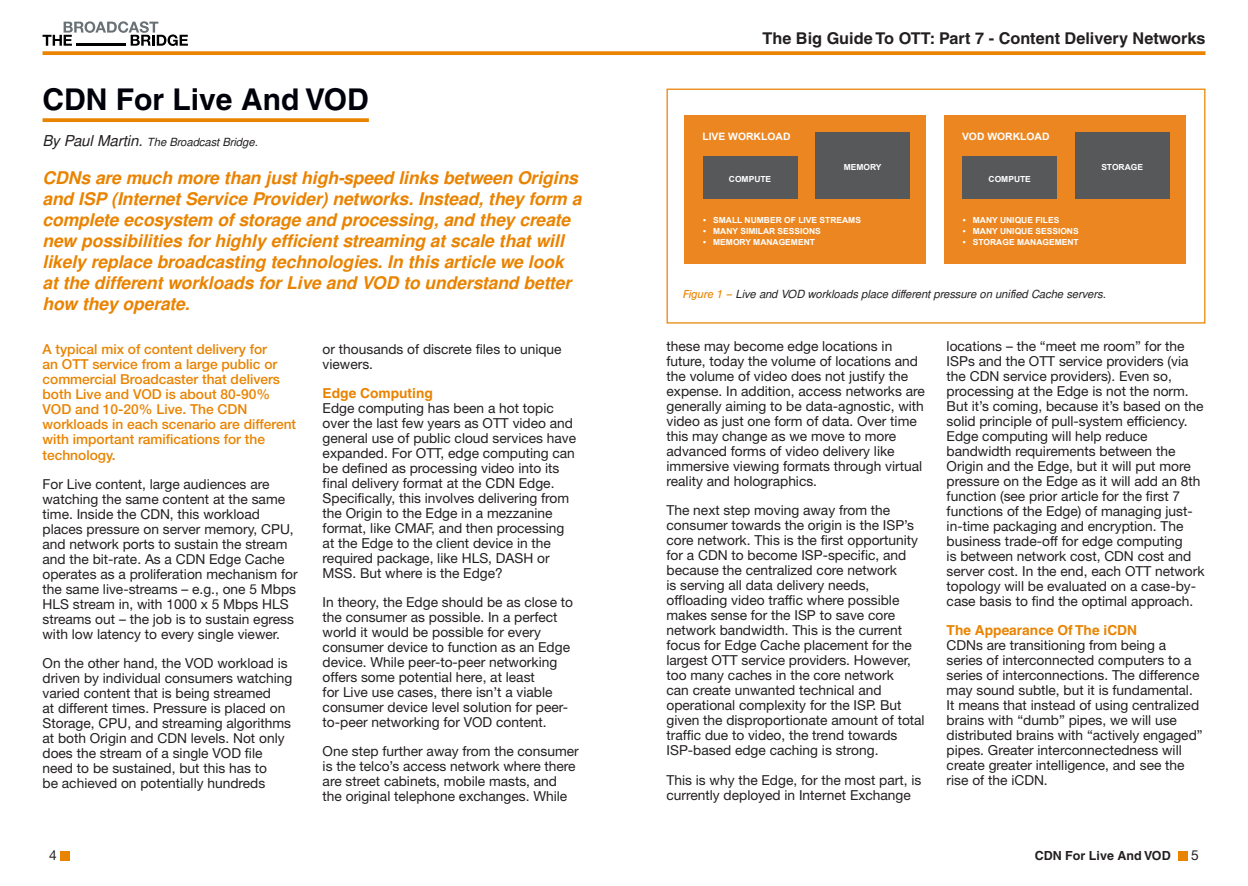
<style>
.page{position:relative;width:1248px;height:886px;background:#fff}
.page>*{position:absolute;margin:0;border:0;box-sizing:border-box;transform-origin:0 0}
.t1{font:700 30px "Helvetica";color:#00000a}
.t2{font:italic 700 17.5px/21px "Free Sans";color:#e98300}
.t3{font:700 16.25px "Helvetica";color:#231f20}
.Body{font:13.75px/15px "Helvetica Neue";color:#231f20}
.Body-2{font:500 13.75px/15px "Helvetica Neue";color:#e98300}
.Paragraph_Headings{font:700 13.75px "Helvetica";color:#e98300}
.Body-3{font:700 12.5px "Helvetica";color:#231f20}
.t4{font:italic 11.25px "Free Sans";color:#231f20}
.t5{font:700 10.12px "Arial";color:#fff}
.t6{font:700 8.38px "Arial";color:#fff}
.s1{font-size:15px}
.s2{font-family:"Helvetica BQ";color:#e98300}
</style>
<div class="page">
<svg style="left:43px;top:21px;width:145px;height:25px"></svg>
<hr style="left:76px;top:43px;width:50px;height:3px;background:#000001">
<svg style="left:43px;top:51px;width:1162px;height:4px;background:#ea8b11"></svg>
<div style="left:60px;top:850px;width:10px;height:10px;background:#e98300"></div>
<div style="left:1177px;top:850px;width:10px;height:10px;background:#e98300"></div>
<svg style="left:43px;top:118px;width:326px;height:4px"></svg>
<div style="left:666px;top:89px;width:539px;height:234px;background:#fff;border:1px solid #e98300"></div>
<div style="left:684px;top:115px;width:242px;height:149px;background:#ec8621"></div>
<div style="left:702px;top:157px;width:95px;height:42px;background:#57585a"></div>
<div style="left:815px;top:133px;width:94px;height:66px;background:#57585a"></div>
<div style="left:944px;top:115px;width:241px;height:149px;background:#ec8621"></div>
<div style="left:962px;top:157px;width:95px;height:42px;background:#57585a"></div>
<div style="left:1074px;top:133px;width:95px;height:66px;background:#57585a"></div>
<p class="t1" style="left:43px;top:81px;width:328px">CDN For Live And VOD</p>
<p class="t4" style="left:43px;top:134px;width:217px"><span class="s1">By Paul Martin.</span> The Broadcast Bridge.</p>
<p class="t2" style="left:43px;top:167px;width:540px">CDNs are much more than just high-speed links between Origins and ISP (Internet Service Provider) networks. Instead, they form a complete ecosystem of storage and processing, and they create new possibilities for highly efficient streaming at scale that will likely replace broadcasting technologies. In this article we look at the different workloads for Live and VOD to understand better how they operate.</p>
<p class="Body-2" style="left:43px;top:342px;width:255px">A typical mix of content delivery for<br>an OTT service from a large public or commercial Broadcaster that delivers both Live and VOD is about 80-90%<br>VOD and 10-20% Live. The CDN workloads in each scenario are different with important ramifications for the technology.</p>
<p class="Body" style="left:43px;top:476px;width:256px">For Live content, large audiences are watching the same content at the same time. Inside the CDN, this workload places pressure on server memory, CPU, and network ports to sustain the stream and the bit-rate. As a CDN Edge Cache operates as a proliferation mechanism for the same live-streams – e.g., one 5 Mbps HLS stream in, with 1000 x 5 Mbps HLS streams out – the job is to sustain egress with low latency to every single viewer.</p>
<p class="Body" style="left:43px;top:655px;width:251px">On the other hand, the VOD workload is driven by individual consumers watching varied content that is being streamed<br>at different times. Pressure is placed on Storage, CPU, and streaming algorithms at both Origin and CDN levels. Not only does the stream of a single VOD file need to be sustained, but this has to<br>be achieved on potentially hundreds</p>
<p class="Body" style="left:322px;top:341px;width:240px">or thousands of discrete files to unique viewers.</p>
<p class="Paragraph_Headings" style="left:322px;top:384px;width:112px">Edge Computing</p>
<p class="Body" style="left:322px;top:400px;width:255px">Edge computing has been a hot topic over the last few years as OTT video and general use of public cloud services have expanded. For OTT, edge computing can be defined as processing video into its final delivery format at the CDN Edge.<br>Specifically, this involves delivering from the Origin to the Edge in a mezzanine format, like CMAF, and then processing at the Edge to the client device in the required package, like HLS, DASH or MSS. But where is the Edge?</p>
<p class="Body" style="left:322px;top:594px;width:252px">In theory, the Edge should be as close to the consumer as possible. In a perfect world it would be possible for every consumer device to function as an Edge device. While peer-to-peer networking offers some potential here, at least<br>for Live use cases, there isn’t a viable consumer device level solution for peer&shy;to-peer networking for VOD content.</p>
<p class="Body" style="left:322px;top:743px;width:257px">One step further away from the consumer is the telco’s access network where there are street cabinets, mobile masts, and the original telephone exchanges. While</p>
<p class="t3" style="left:762px;top:28px;width:444px">The Big Guide To OTT: Part 7 - Content Delivery Networks</p>
<p class="t5" style="left:702px;top:130px;width:90px">LIVE WORKLOAD</p>
<p class="t6" style="left:728px;top:173px;width:44px">COMPUTE</p>
<p class="t6" style="left:843px;top:161px;width:39px">MEMORY</p>
<p class="t5" style="left:962px;top:130px;width:89px">VOD WORKLOAD</p>
<p class="t6" style="left:988px;top:173px;width:44px">COMPUTE</p>
<p class="t6" style="left:1101px;top:161px;width:43px">STORAGE</p>
<p class="t6" style="left:703px;top:215px;width:159px">• SMALL NUMBER OF LIVE STREAMS</p>
<p class="t6" style="left:703px;top:226px;width:119px">• MANY SIMILAR SESSIONS</p>
<p class="t6" style="left:703px;top:237px;width:113px">• MEMORY MANAGEMENT</p>
<p class="t6" style="left:962px;top:215px;width:98px">• MANY UNIQUE FILES</p>
<p class="t6" style="left:962px;top:226px;width:117px">• MANY UNIQUE SESSIONS</p>
<p class="t6" style="left:962px;top:237px;width:117px">• STORAGE MANAGEMENT</p>
<p class="t4" style="left:683px;top:285px;width:424px"><span class="s2">Figure 1 –</span> Live and VOD workloads place different pressure on unified Cache servers.</p>
<p class="Body" style="left:666px;top:338px;width:260px">these may become edge locations in future, today the volume of locations and the volume of video does not justify the expense. In addition, access networks are generally aiming to be data-agnostic, with video as just one form of data. Over time this may change as we move to more advanced forms of video delivery like immersive viewing formats through virtual reality and holographics.</p>
<p class="Body" style="left:666px;top:503px;width:260px">The next step moving away from the consumer towards the origin is the ISP’s core network. This is the first opportunity for a CDN to become ISP-specific, and because the centralized core network<br>is serving all data delivery needs, offloading video traffic where possible makes sense for the ISP to save core network bandwidth. This is the current focus for Edge Cache placement for the largest OTT service providers. However, too many caches in the core network<br>can create unwanted technical and operational complexity for the ISP. But given the disproportionate amount of total traffic due to video, the trend towards ISP-based edge caching is strong.</p>
<p class="Body" style="left:666px;top:772px;width:256px">This is why the Edge, for the most part, is currently deployed in Internet Exchange</p>
<p class="Body" style="left:946px;top:338px;width:259px">locations – the “meet me room” for the ISPs and the OTT service providers (via the CDN service providers). Even so, processing at the Edge is not the norm.<br>But it’s coming, because it’s based on the solid principle of pull-system efficiency.<br>Edge computing will help reduce bandwidth requirements between the Origin and the Edge, but it will put more pressure on the Edge as it will add an 8th function (see prior article for the first 7 functions of the Edge) of managing just&shy;in-time packaging and encryption. The business trade-off for edge computing<br>is between network cost, CDN cost and server cost. In the end, each OTT network topology will be evaluated on a case-by&shy;case basis to find the optimal approach.</p>
<p class="Paragraph_Headings" style="left:946px;top:622px;width:192px">The Appearance Of The iCDN</p>
<p class="Body" style="left:946px;top:638px;width:257px">CDNs are transitioning from being a series of interconnected computers to a series of interconnections. The difference may sound subtle, but it is fundamental.<br>It means that instead of using centralized brains with “dumb” pipes, we will use distributed brains with “actively engaged” pipes. Greater interconnectedness will create greater intelligence, and see the rise of the iCDN.</p>
<p class="Body" style="left:49px;top:848px;width:9px">4</p>
<p class="Body" style="left:1191px;top:848px;width:9px">5</p>
<p class="Body-3" style="left:1034px;top:848px;width:137px">CDN For Live And VOD</p>
</div>
